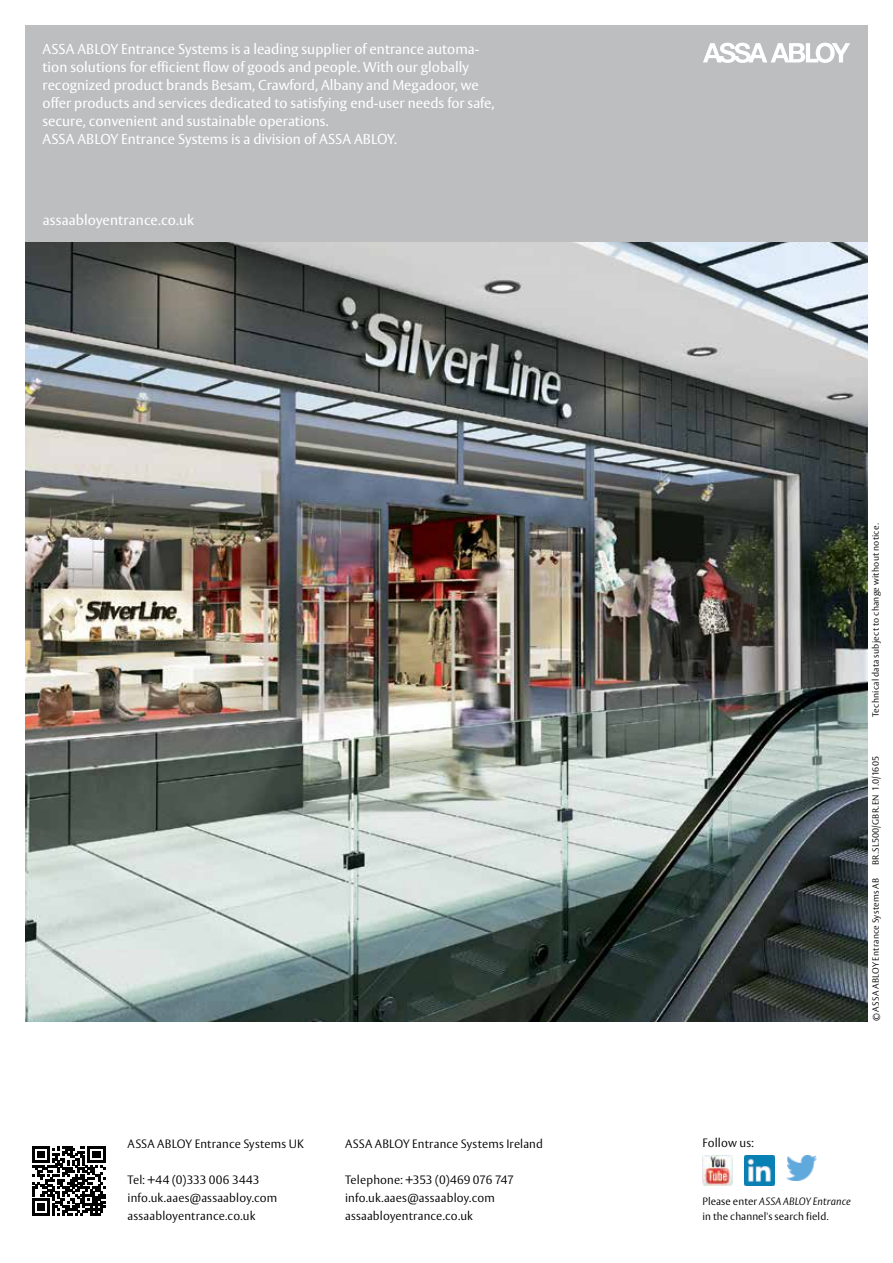
<style>
.page{position:relative;width:893px;height:1263px;background:#fff}
.page>*{position:absolute;margin:0;border:0;box-sizing:border-box;transform-origin:0 0}
.t1{font:14.25px/18px "ASSA Vesta";color:#fff}
.t2{font:300 12px/18px "ASSA Vesta";letter-spacing:.015em;color:#000}
.t3{font:300 10.5px/15px "ASSA Vesta";letter-spacing:.01em;color:#000}
.t4{font:300 9px "ASSA Vesta";letter-spacing:.02em;color:#000}
.s1{font-style:italic}
</style>
<div class="page">
<img style="left:25px;top:242px;width:842px;height:779px">
<div style="left:25px;top:26px;width:842px;height:216px;background:#bcbec0"></div>
<svg style="left:703px;top:43px;width:147px;height:20px"></svg>
<svg style="left:32px;top:1146px;width:73px;height:69px"></svg>
<img style="left:745px;top:1156px;width:29px;height:30px">
<img style="left:787px;top:1156px;width:29px;height:24px">
<img style="left:702px;top:1156px;width:30px;height:30px">
<p class="t1" style="left:43px;top:40px;width:454px">ASSA ABLOY Entrance Systems is a leading supplier of entrance automa&shy;tion solutions for efficient flow of goods and people. With our globally recognized product brands Besam, Crawford, Albany and Megadoor, we offer products and services dedicated to satisfying end-user needs for safe, secure, convenient and sustainable operations.<br>ASSA ABLOY Entrance Systems is a division of ASSA ABLOY.</p>
<p class="t1" style="left:43px;top:212px;width:153px">assaabloyentrance.co.uk</p>
<p class="t2" style="left:128px;top:1136px;width:178px">ASSA ABLOY Entrance Systems UK</p>
<p class="t2" style="left:128px;top:1172px;width:151px">Tel: +44 (0)333 006 3443 info.uk.aaes@assaabloy.com assaabloyentrance.co.uk</p>
<p class="t2" style="left:345px;top:1136px;width:199px">ASSA ABLOY Entrance Systems Ireland</p>
<p class="t2" style="left:345px;top:1172px;width:170px">Telephone: +353 (0)469 076 747 info.uk.aaes@assaabloy.com assaabloyentrance.co.uk</p>
<p class="t4" style="left:870px;top:717px;width:195px;rotate:-90deg">Technical data subject to change without notice.</p>
<p class="t4" style="left:870px;top:865px;width:110px;rotate:-90deg">BR.SL500/GBR.EN 1.0/1605</p>
<p class="t4" style="left:870px;top:1021px;width:145px;rotate:-90deg">© ASSA ABLOY Entrance Systems AB</p>
<p class="t2" style="left:702px;top:1134px;width:53px">Follow us:</p>
<p class="t3" style="left:702px;top:1195px;width:150px">Please enter <span class="s1">ASSA ABLOY Entrance </span>in the channel's search field.</p>
</div>
